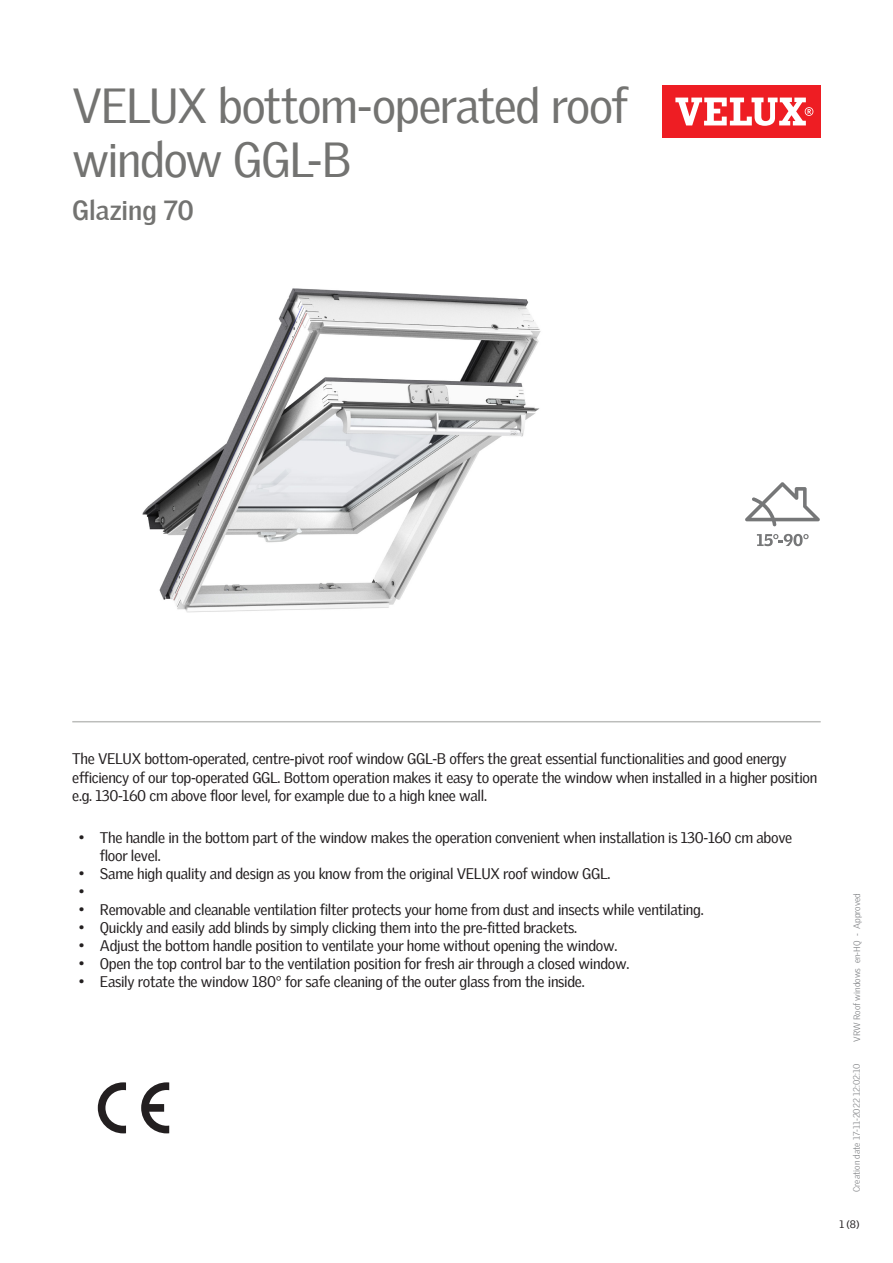
<style>
.page{position:relative;width:893px;height:1263px;background:#fff}
.page>*{position:absolute;margin:0;border:0;box-sizing:border-box;transform-origin:0 0}
.Headline{font:48px/54px "Velux Gothic";letter-spacing:-.03em;color:#737371}
.t1{font:700 27px "Velux Gothic";color:#737371}
.Body_Regular{font:15px/18px "Velux Gothic";letter-spacing:-.02em;color:#231f20}
.t2{font:10.5px "Velux Gothic";color:#231f20}
.t3{font:300 9px "Velux Gothic";color:#7c7e81}
</style>
<div class="page">
<div style="left:662px;top:85px;width:159px;height:53px;background:#ee1d23"></div>
<svg style="left:675px;top:98px;width:138px;height:28px"></svg>
<hr style="left:72px;top:721px;width:749px;height:1px;background:#bcbdbb">
<svg style="left:745px;top:482px;width:75px;height:44px"></svg>
<svg style="left:757px;top:534px;width:52px;height:12px"></svg>
<svg style="left:141px;top:1082px;width:28px;height:51px"></svg>
<svg style="left:98px;top:1082px;width:28px;height:51px"></svg>
<img style="left:142px;top:288px;width:399px;height:325px">
<p class="Headline" style="left:72px;top:74px;width:557px">VELUX bottom-operated roof window GGL-B</p>
<p class="t1" style="left:72px;top:190px;width:123px">Glazing 70</p>
<p class="Body_Regular" style="left:72px;top:749px;width:747px">The VELUX bottom-operated, centre-pivot roof window GGL-B offers the great essential functionalities and good energy efficiency of our top-operated GGL. Bottom operation makes it easy to operate the window when installed in a higher position e.g. 130-160 cm above floor level, for example due to a high knee wall.</p>
<p class="Body_Regular" style="left:100px;top:827px;width:694px;text-indent:-21px">• The handle in the bottom part of the window makes the operation convenient when installation is 130-160 cm above floor level.</p>
<p class="Body_Regular" style="left:79px;top:863px;width:533px">• Same high quality and design as you know from the original VELUX roof window GGL.</p>
<p class="Body_Regular" style="left:79px;top:881px;width:7px">•</p>
<p class="Body_Regular" style="left:79px;top:899px;width:627px">• Removable and cleanable ventilation filter protects your home from dust and insects while ventilating.</p>
<p class="Body_Regular" style="left:79px;top:917px;width:500px">• Quickly and easily add blinds by simply clicking them into the pre-fitted brackets.</p>
<p class="Body_Regular" style="left:79px;top:935px;width:540px">• Adjust the bottom handle position to ventilate your home without opening the window.</p>
<p class="Body_Regular" style="left:79px;top:953px;width:552px">• Open the top control bar to the ventilation position for fresh air through a closed window.</p>
<p class="Body_Regular" style="left:79px;top:971px;width:508px">• Easily rotate the window 180° for safe cleaning of the outer glass from the inside.</p>
<p class="t3" style="left:850px;top:1042px;width:150px;rotate:-90deg">VRW Roof windows en-HQ - Approved</p>
<p class="t3" style="left:850px;top:1192px;width:129px;rotate:-90deg">Creation date 17-11-2022 12:02:10</p>
<p class="t2" style="left:839px;top:1216px;width:22px">1 (8)</p>
</div>
